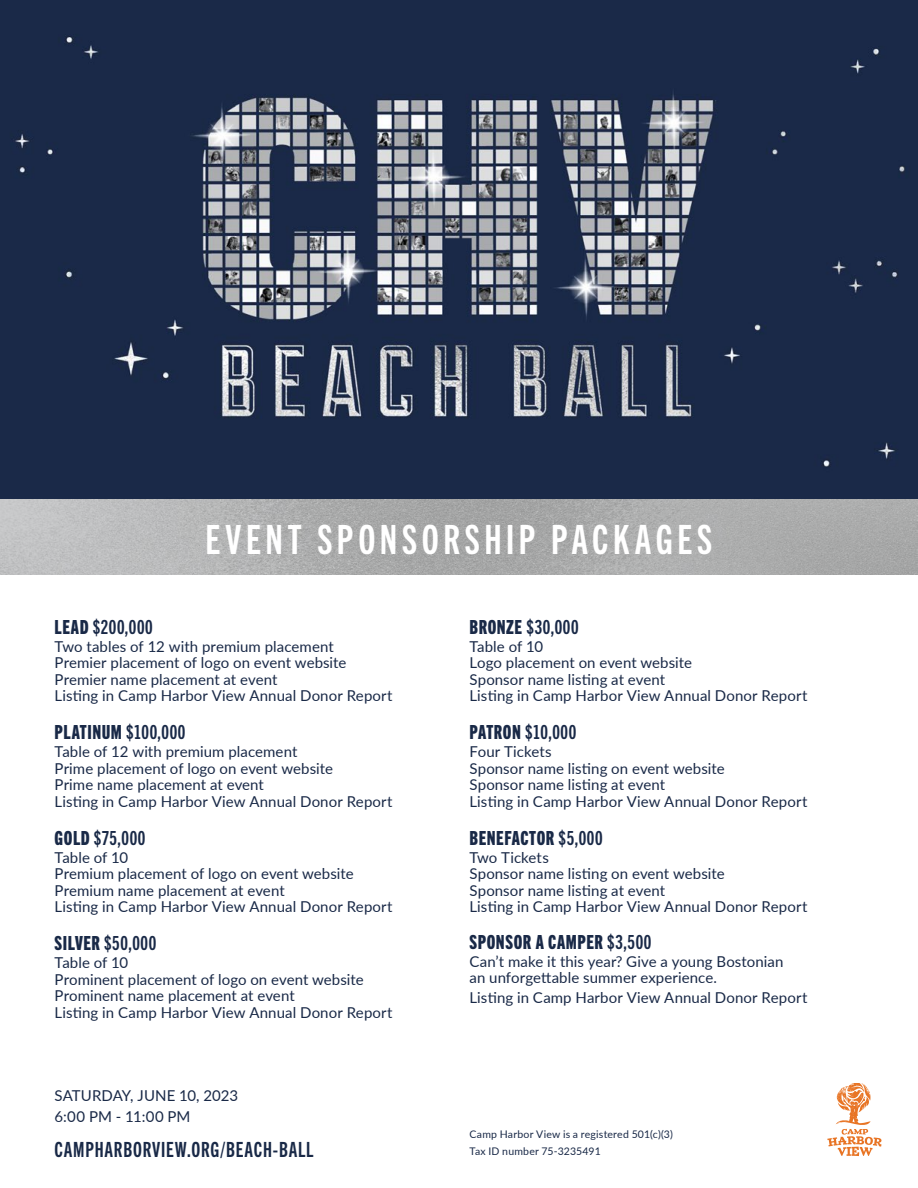
<style>
.page{position:relative;width:918px;height:1188px;background:#fff}
.page>*{position:absolute;margin:0;border:0;box-sizing:border-box;transform-origin:0 0}
.t1{font:40.5px "Trade Gothic Next LT Pro Bd Cm";letter-spacing:.115em;color:#fff}
.t2{font:21px "Trade Gothic Next LT Pro Bd Cm";letter-spacing:.04em;color:#192947}
.t3{font:19.5px "Trade Gothic Next LT Pro Bd Cm";letter-spacing:.035em;color:#192947}
.t4{font:19.5px "Trade Gothic Next LT Pro Hv Cm";letter-spacing:.025em;color:#192947}
.t5{font:15px/16.5px "Lato";letter-spacing:.005em;color:#192947}
.t6{font:10.5px/16.5px "Lato";letter-spacing:.02em;color:#192947}
.s1{font-family:"Trade Gothic Next LT Pro Hv Cm"}
.s2{font-family:"Trade Gothic Next LT Pro Bd Cm"}
</style>
<div class="page">
<svg style="left:827px;top:1083px;width:55px;height:73px"></svg>
<img style="left:0;top:499px;width:918px;height:76px">
<img style="left:0;top:0;width:918px;height:499px">
<h1 class="t1" style="left:205px;top:512px;width:508px">EVENT SPONSORSHIP PACKAGES</h1>
<h3 class="t3" style="left:55px;top:614px;width:100px"><span class="s1">LEAD</span> $200,000</h3>
<p class="t5" style="left:55px;top:638px;width:339px">Two tables of 12 with premium placement<br>Premier placement of logo on event website Premier name placement at event<br>Listing in Camp Harbor View Annual Donor Report</p>
<h3 class="t4" style="left:55px;top:719px;width:132px">PLATINUM <span class="s2">$100,000</span></h3>
<p class="t5" style="left:55px;top:743px;width:339px">Table of 12 with premium placement<br>Prime placement of logo on event website<br>Prime name placement at event<br>Listing in Camp Harbor View Annual Donor Report</p>
<h3 class="t3" style="left:55px;top:825px;width:92px"><span class="s1">GOLD</span> $75,000</h3>
<p class="t5" style="left:55px;top:849px;width:339px">Table of 10<br>Premium placement of logo on event website Premium name placement at event<br>Listing in Camp Harbor View Annual Donor Report</p>
<h3 class="t3" style="left:55px;top:930px;width:103px"><span class="s1">SILVER</span> $50,000</h3>
<p class="t5" style="left:55px;top:954px;width:339px">Table of 10<br>Prominent placement of logo on event website Prominent name placement at event<br>Listing in Camp Harbor View Annual Donor Report</p>
<h3 class="t3" style="left:470px;top:614px;width:111px"><span class="s1">BRONZE</span> $30,000</h3>
<p class="t5" style="left:470px;top:638px;width:339px">Table of 10<br>Logo placement on event website<br>Sponsor name listing at event<br>Listing in Camp Harbor View Annual Donor Report</p>
<h3 class="t3" style="left:470px;top:719px;width:108px"><span class="s1">PATRON</span> $10,000</h3>
<p class="t5" style="left:470px;top:743px;width:339px">Four Tickets<br>Sponsor name listing on event website<br>Sponsor name listing at event<br>Listing in Camp Harbor View Annual Donor Report</p>
<h3 class="t4" style="left:470px;top:825px;width:135px">BENEFACTOR <span class="s2">$5,000</span></h3>
<p class="t5" style="left:470px;top:849px;width:339px">Two Tickets<br>Sponsor name listing on event website<br>Sponsor name listing at event<br>Listing in Camp Harbor View Annual Donor Report</p>
<h3 class="t4" style="left:470px;top:929px;width:183px">SPONSOR A CAMPER <span class="s2">$3,500</span></h3>
<p class="t5" style="left:470px;top:953px;width:315px">Can’t make it this year? Give a young Bostonian an unforgettable summer experience.</p>
<p class="t5" style="left:470px;top:989px;width:339px">Listing in Camp Harbor View Annual Donor Report</p>
<p class="t5" style="left:55px;top:1085px;width:185px;line-height:21px">SATURDAY, JUNE 10, 2023<br>6:00 PM - 11:00 PM</p>
<h2 class="t2" style="left:55px;top:1135px;width:260px">CAMPHARBORVIEW.ORG/BEACH-BALL</h2>
<p class="t6" style="left:470px;top:1126px;width:205px">Camp Harbor View is a registered 501(c)(3)<br>Tax ID number 75-3235491</p>
</div>
